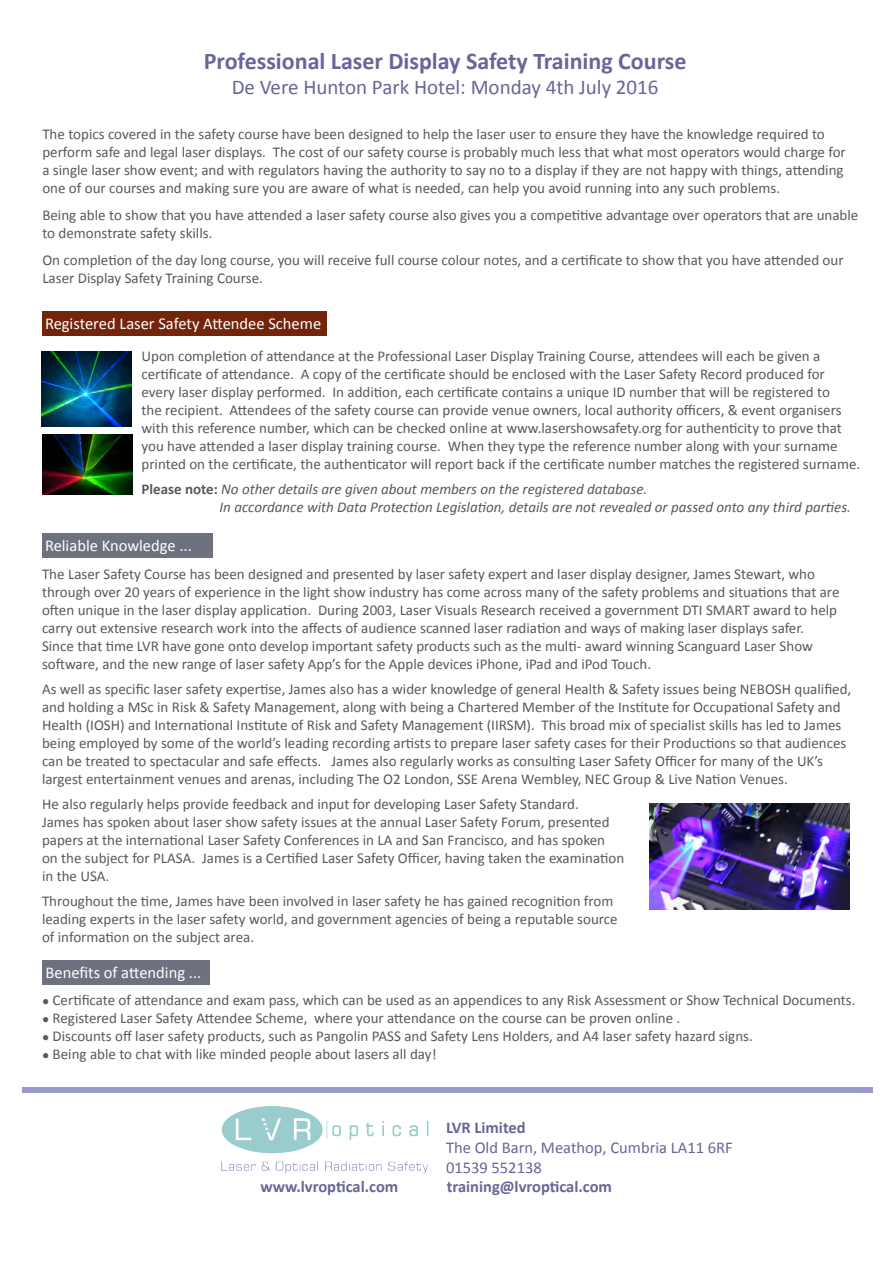
<style>
.page{position:relative;width:893px;height:1263px;background:#fff}
.page>*{position:absolute;margin:0;border:0;box-sizing:border-box;transform-origin:0 0}
.t1{font:700 24px "Calibri";color:#669}
.t2{font:21px "Calibri";color:#669}
.t3{font:16.5px "Calibri";color:#fff}
.t4{font:16.5px/19.8px "Calibri";color:#669}
.t5{font:700 16.5px "Calibri";color:#669}
.t6{font:15px/18px "Calibri";color:#58595b}
.t7{font:italic 15px/18px "Calibri";color:#58595b}
.s1{font-weight:700;font-style:normal}
.s2{font-size:12px}
.s3{font-weight:700}
</style>
<div class="page">
<div style="left:42px;top:311px;width:284px;height:24px;background:#73250b"></div>
<div style="left:42px;top:533px;width:170px;height:25px;background:#6d727e"></div>
<img style="left:42px;top:352px;width:90px;height:75px">
<img style="left:42px;top:434px;width:90px;height:60px">
<div style="left:43px;top:960px;width:167px;height:24px;background:#6d727e"></div>
<div style="left:22px;top:1087px;width:850px;height:6px;background:#99c"></div>
<img style="left:221px;top:1106px;width:208px;height:67px">
<img style="left:650px;top:803px;width:199px;height:106px">
<p class="t1" style="left:204px;top:46px;width:484px">Professional Laser Display Safety Training Course</p>
<p class="t2" style="left:232px;top:74px;width:428px">De Vere Hunton Park Hotel: Monday 4th July 2016</p>
<p class="t6" style="left:42px;top:125px;width:805px">The topics covered in the safety course have been designed to help the laser user to ensure they have the knowledge required to perform safe and legal laser displays. The cost of our safety course is probably much less that what most operators would charge for a single laser show event; and with regulators having the authority to say no to a display if they are not happy with things, attending one of our courses and making sure you are aware of what is needed, can help you avoid running into any such problems.</p>
<p class="t6" style="left:42px;top:206px;width:818px">Being able to show that you have attended a laser safety course also gives you a competitive advantage over operators that are unable to demonstrate safety skills.</p>
<p class="t6" style="left:42px;top:251px;width:803px">On completion of the day long course, you will receive full course colour notes, and a certificate to show that you have attended our<br>Laser Display Safety Training Course.</p>
<p class="t3" style="left:45px;top:313px;width:278px">Registered Laser Safety Attendee Scheme</p>
<p class="t6" style="left:141px;top:347px;width:720px">Upon completion of attendance at the Professional Laser Display Training Course, attendees will each be given a certificate of attendance. A copy of the certificate should be enclosed with the Laser Safety Record produced for every laser display performed. In addition, each certificate contains a unique ID number that will be registered to<br>the recipient. Attendees of the safety course can provide venue owners, local authority officers, &amp; event organisers with this reference number, which can be checked online at www.lasershowsafety.org for authenticity to prove that you have attended a laser display training course. When they type the reference number along with your surname printed on the certificate, the authenticator will report back if the certificate number matches the registered surname.</p>
<p class="t7" style="left:219px;top:479px;width:633px;text-indent:-78px"><span class="s1">Please note:</span> No other details are given about members on the registered database.<br>In accordance with Data Protection Legislation, details are not revealed or passed onto any third parties.</p>
<p class="t3" style="left:45px;top:535px;width:148px">Reliable Knowledge ...</p>
<p class="t6" style="left:42px;top:565px;width:799px">The Laser Safety Course has been designed and presented by laser safety expert and laser display designer, James Stewart, who through over 20 years of experience in the light show industry has come across many of the safety problems and situations that are often unique in the laser display application. During 2003, Laser Visuals Research received a government DTI SMART award to help carry out extensive research work into the affects of audience scanned laser radiation and ways of making laser displays safer.<br>Since that time LVR have gone onto develop important safety products such as the multi- award winning Scanguard Laser Show software, and the new range of laser safety App’s for the Apple devices iPhone, iPad and iPod Touch.</p>
<p class="t6" style="left:42px;top:680px;width:811px">As well as specific laser safety expertise, James also has a wider knowledge of general Health &amp; Safety issues being NEBOSH qualified, and holding a MSc in Risk &amp; Safety Management, along with being a Chartered Member of the Institute for Occupational Safety and Health (IOSH) and International Institute of Risk and Safety Management (IIRSM). This broad mix of specialist skills has led to James being employed by some of the world’s leading recording artists to prepare laser safety cases for their Productions so that audiences can be treated to spectacular and safe effects. James also regularly works as consulting Laser Safety Officer for many of the UK’s largest entertainment venues and arenas, including The O2 London, SSE Arena Wembley, NEC Group &amp; Live Nation Venues.</p>
<p class="t6" style="left:42px;top:795px;width:584px">He also regularly helps provide feedback and input for developing Laser Safety Standard.<br>James has spoken about laser show safety issues at the annual Laser Safety Forum, presented papers at the international Laser Safety Conferences in LA and San Francisco, and has spoken on the subject for PLASA. James is a Certified Laser Safety Officer, having taken the examination in the USA.</p>
<p class="t6" style="left:42px;top:892px;width:577px">Throughout the time, James have been involved in laser safety he has gained recognition from leading experts in the laser safety world, and government agencies of being a reputable source of information on the subject area.</p>
<p class="t3" style="left:46px;top:962px;width:157px">Benefits of attending ...</p>
<p class="t6" style="left:42px;top:991px;width:815px"><span class="s2">●</span> Certificate of attendance and exam pass, which can be used as an appendices to any Risk Assessment or Show Technical Documents.</p>
<p class="t6" style="left:42px;top:1009px;width:640px"><span class="s2">●</span> Registered Laser Safety Attendee Scheme, where your attendance on the course can be proven online .</p>
<p class="t6" style="left:42px;top:1027px;width:712px"><span class="s2">●</span> Discounts off laser safety products, such as Pangolin PASS and Safety Lens Holders, and A4 laser safety hazard signs.</p>
<p class="t6" style="left:42px;top:1045px;width:396px"><span class="s2">●</span> Being able to chat with like minded people about lasers all day!</p>
<p class="t4" style="left:446px;top:1118px;width:288px"><span class="s3">LVR Limited<br></span>The Old Barn, Meathop, Cumbria LA11 6RF<br>01539 552138</p>
<p class="t5" style="left:260px;top:1176px;width:139px">www.lvroptical.com</p>
<p class="t5" style="left:447px;top:1176px;width:167px">training@lvroptical.com</p>
</div>
